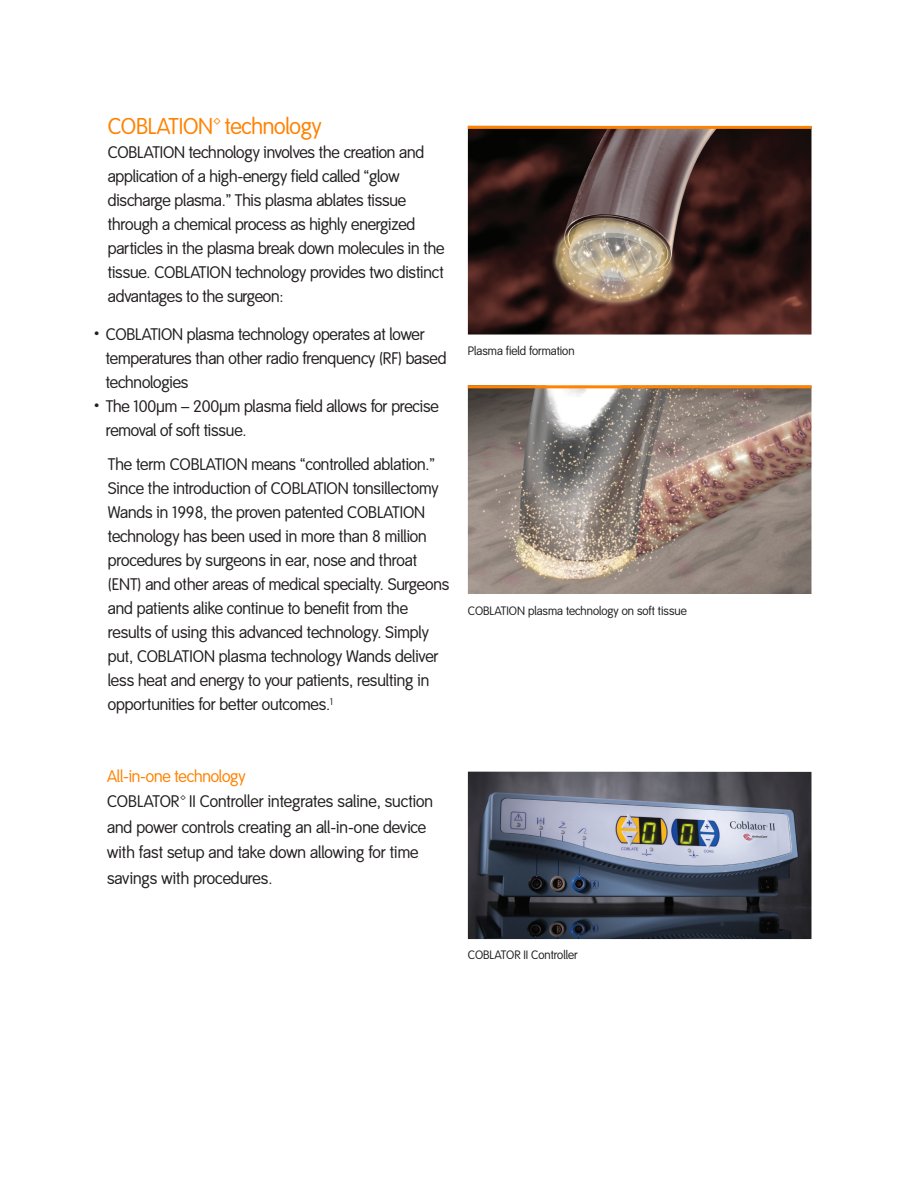
<style>
.page{position:relative;width:918px;height:1188px;background:#fff}
.page>*{position:absolute;margin:0;border:0;box-sizing:border-box;transform-origin:0 0}
.t1{font:22.5px "Smith&Nephew LF";letter-spacing:-.01em;color:#ff8200}
.t2{font:16.5px/24px "Smith&Nephew LF";letter-spacing:-.01em;color:#231f20}
.Copy{font:12px "Smith&Nephew LF";color:#231f20}
.s1{color:#ff8200}
</style>
<div class="page">
<img style="left:468px;top:772px;width:344px;height:167px">
<img style="left:468px;top:126px;width:344px;height:209px">
<hr style="left:468px;top:126px;width:343px;height:3px;background:#ff8200">
<img style="left:468px;top:385px;width:344px;height:209px">
<hr style="left:468px;top:385px;width:343px;height:3px;background:#ff8200">
<p class="t1" style="left:108px;top:113px;width:215px">COBLATION™ technology</p>
<p class="t2" style="left:108px;top:141px;width:338px">COBLATION technology involves the creation and application of a high-energy field called “glow discharge plasma.” This plasma ablates tissue through a chemical process as highly energized particles in the plasma break down molecules in the tissue. COBLATION technology provides two distinct advantages to the surgeon:</p>
<p class="t2" style="left:106px;top:322px;width:342px;text-indent:-11px"><sup>•</sup> COBLATION plasma technology operates at lower temperatures than other radio frenquency (RF) based technologies</p>
<p class="t2" style="left:106px;top:394px;width:334px;text-indent:-11px"><sup>•</sup> The 100µm – 200µm plasma field allows for precise removal of soft tissue.</p>
<p class="t2" style="left:108px;top:453px;width:343px">The term COBLATION means “controlled ablation.” Since the introduction of COBLATION tonsillectomy Wands in 1998, the proven patented COBLATION technology has been used in more than 8 million procedures by surgeons in ear, nose and throat (ENT) and other areas of medical specialty. Surgeons and patients alike continue to benefit from the results of using this advanced technology. Simply put, COBLATION plasma technology Wands deliver less heat and energy to your patients, resulting in opportunities for better outcomes.<sup>1</sup></p>
<p class="Copy" style="left:468px;top:344px;width:108px">Plasma field formation</p>
<p class="Copy" style="left:468px;top:604px;width:220px">COBLATION plasma technology on soft tissue</p>
<p class="t2" style="left:107px;top:764px;width:328px;line-height:25.5px"><span class="s1">All-in-one technology<br></span>COBLATOR™ II Controller integrates saline, suction and power controls creating an all-in-one device with fast setup and take down allowing for time savings with procedures.</p>
<p class="Copy" style="left:468px;top:948px;width:111px">COBLATOR II Controller</p>
</div>
